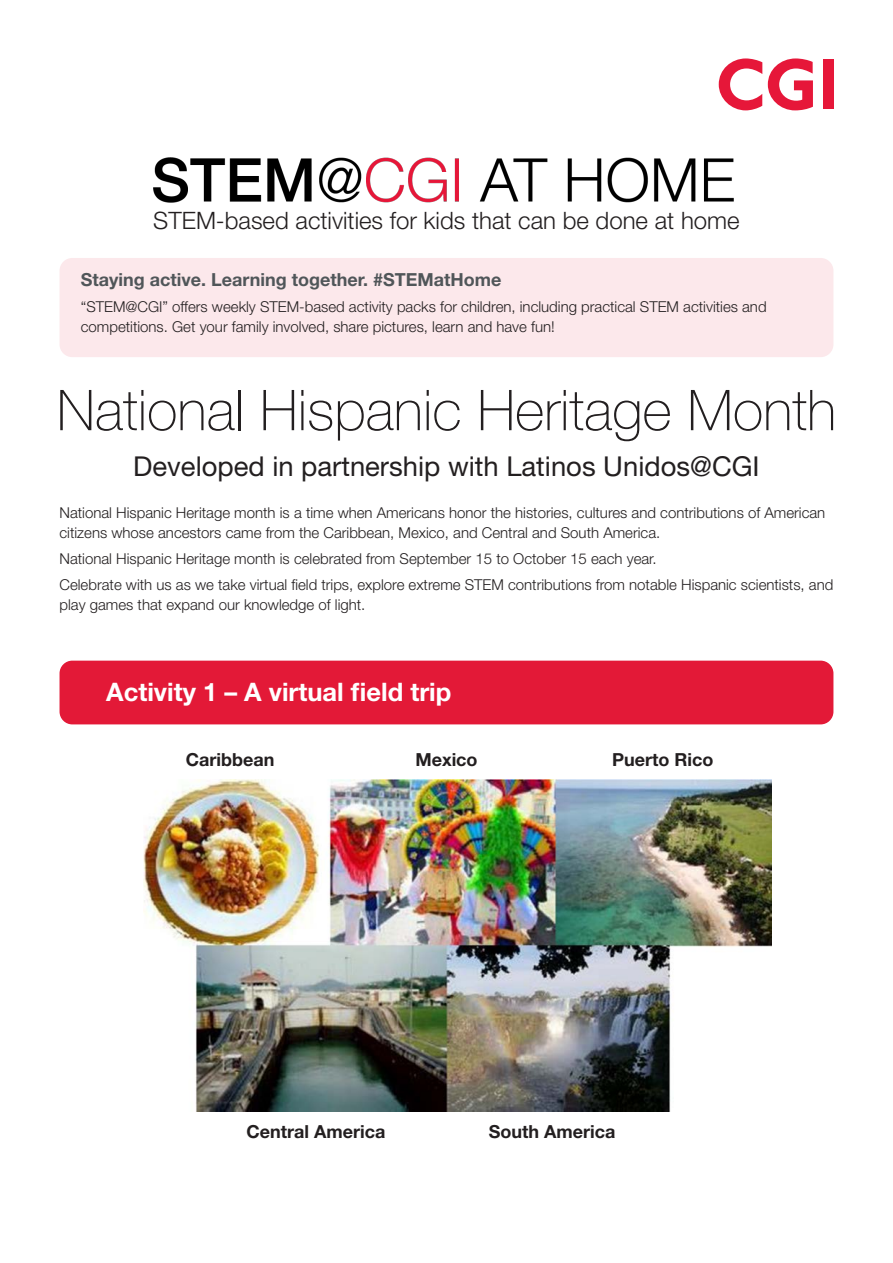
<style>
.page{position:relative;width:893px;height:1263px;background:#fff}
.page>*{position:absolute;margin:0;border:0;box-sizing:border-box;transform-origin:0 0}
.t1{font:100 56.4px "Helvetica Neue";color:#231f20}
.t2{font:27.45px "Helvetica Neue";color:#231f20}
.Text{font:700 25.5px "Helvetica Neue";color:#fff}
.t3{font:300 24px "Helvetica Neue";color:#231f20}
.t4{font:700 18px "Helvetica Neue";color:#231f20}
.Intro_Header{font:700 18px "Helvetica Neue";color:#505659}
.Text-2{font:300 15px/19.5px "Helvetica Neue";color:#231f20}
</style>
<div class="page">
<div style="left:60px;top:258px;width:773px;height:99px;background:#fce8eb;border-radius:13px"></div>
<div style="left:60px;top:661px;width:773px;height:63px;background:#e31937;border-radius:13px"></div>
<img style="left:153px;top:157px;width:581px;height:46px">
<svg style="left:719px;top:58px;width:43px;height:52px"></svg>
<svg style="left:768px;top:58px;width:45px;height:52px"></svg>
<div style="left:823px;top:60px;width:10px;height:49px;background:#e61739"></div>
<img style="left:144px;top:779px;width:627px;height:332px">
<p class="t3" style="left:153px;top:206px;width:588px">STEM-based activities for kids that can be done at home</p>
<p class="Intro_Header" style="left:81px;top:269px;width:422px">Staying active. Learning together. #STEMatHome</p>
<p class="Text-2" style="left:81px;top:297px;width:687px">“STEM@CGI” offers weekly STEM-based activity packs for children, including practical STEM activities and competitions. Get your family involved, share pictures, learn and have fun!</p>
<p class="t1" style="left:57px;top:378px;width:781px">National Hispanic Heritage Month</p>
<p class="t2" style="left:133px;top:450px;width:628px">Developed in partnership with Latinos Unidos@CGI</p>
<p class="Text-2" style="left:60px;top:503px;width:767px">National Hispanic Heritage month is a time when Americans honor the histories, cultures and contributions of American citizens whose ancestors came from the Caribbean, Mexico, and Central and South America.</p>
<p class="Text-2" style="left:60px;top:549px;width:599px">National Hispanic Heritage month is celebrated from September 15 to October 15 each year.</p>
<p class="Text-2" style="left:60px;top:575px;width:775px">Celebrate with us as we take virtual field trips, explore extreme STEM contributions from notable Hispanic scientists, and play games that expand our knowledge of light.</p>
<p class="Text" style="left:106px;top:676px;width:347px">Activity 1 – A virtual field trip</p>
<p class="t4" style="left:186px;top:748px;width:90px">Caribbean</p>
<p class="t4" style="left:415px;top:748px;width:64px">Mexico</p>
<p class="t4" style="left:612px;top:748px;width:103px">Puerto Rico</p>
<p class="t4" style="left:247px;top:1120px;width:140px">Central America</p>
<p class="t4" style="left:489px;top:1120px;width:128px">South America</p>
</div>
